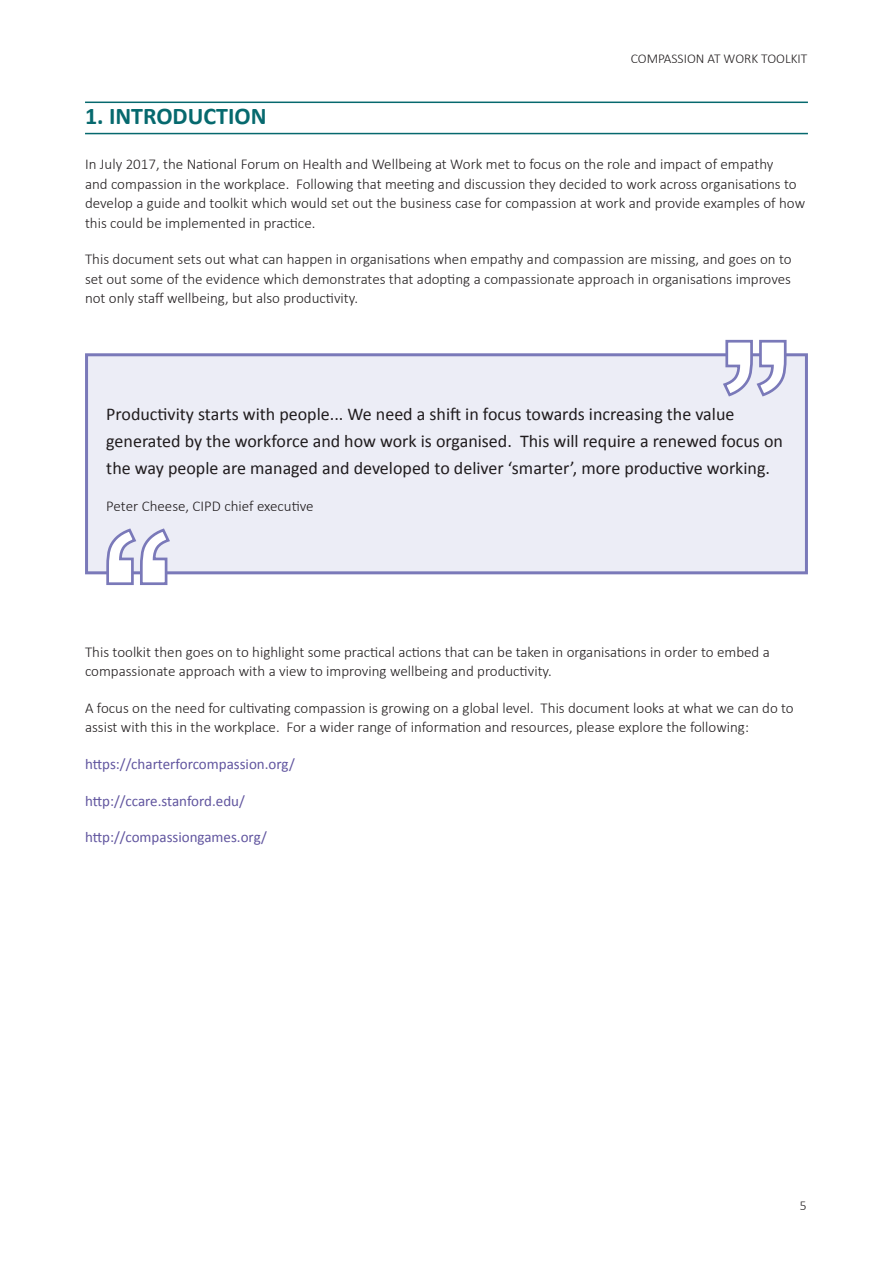
<style>
.page{position:relative;width:893px;height:1263px;background:#fff}
.page>*{position:absolute;margin:0;border:0;box-sizing:border-box;transform-origin:0 0}
.Section_Heading{font:700 24px "Calibri";color:#06696e}
.Box_Quote{font:18px/27px "Calibri";color:#231f20}
.t1{font:300 15px/19.5px "Calibri";color:#231f20}
.Purple_Regular{font:15px "Calibri";color:#61559f}
.t2{font:300 13.5px "Calibri";color:#231f20}
</style>
<div class="page">
<hr style="left:85px;top:102px;width:723px;height:1px;background:#06696e">
<hr style="left:85px;top:133px;width:723px;height:1px;background:#06696e">
<div style="left:85px;top:353px;width:723px;height:221px;background:#ecedf6;border:3px solid #7a79b9"></div>
<svg style="left:105px;top:528px;width:67px;height:57px"></svg>
<svg style="left:721px;top:339px;width:67px;height:58px"></svg>
<p class="t2" style="left:631px;top:50px;width:178px">COMPASSION AT WORK TOOLKIT</p>
<p class="Section_Heading" style="left:85px;top:101px;width:183px">1. INTRODUCTION</p>
<p class="t1" style="left:85px;top:154px;width:722px">In July 2017, the National Forum on Health and Wellbeing at Work met to focus on the role and impact of empathy<br>and compassion in the workplace. Following that meeting and discussion they decided to work across organisations to develop a guide and toolkit which would set out the business case for compassion at work and provide examples of how this could be implemented in practice.</p>
<p class="t1" style="left:85px;top:249px;width:708px;text-align:justify">This document sets out what can happen in organisations when empathy and compassion are missing, and goes on to set out some of the evidence which demonstrates that adopting a compassionate approach in organisations improves not only staff wellbeing, but also productivity.</p>
<p class="Box_Quote" style="left:106px;top:401px;width:678px">Productivity starts with people... We need a shift in focus towards increasing the value generated by the workforce and how work is organised. This will require a renewed focus on the way people are managed and developed to deliver ‘smarter’, more productive working.</p>
<p class="t1" style="left:106px;top:496px;width:209px">Peter Cheese, CIPD chief executive</p>
<p class="t1" style="left:85px;top:642px;width:686px">This toolkit then goes on to highlight some practical actions that can be taken in organisations in order to embed a compassionate approach with a view to improving wellbeing and productivity.</p>
<p class="t1" style="left:85px;top:698px;width:710px">A focus on the need for cultivating compassion is growing on a global level. This document looks at what we can do to assist with this in the workplace. For a wider range of information and resources, please explore the following:</p>
<p class="Purple_Regular" style="left:85px;top:754px;width:211px">https://charterforcompassion.org/</p>
<p class="Purple_Regular" style="left:85px;top:791px;width:161px">http://ccare.stanford.edu/</p>
<p class="Purple_Regular" style="left:85px;top:827px;width:183px">http://compassiongames.org/</p>
<p class="t2" style="left:800px;top:1197px;width:8px">5</p>
</div>
